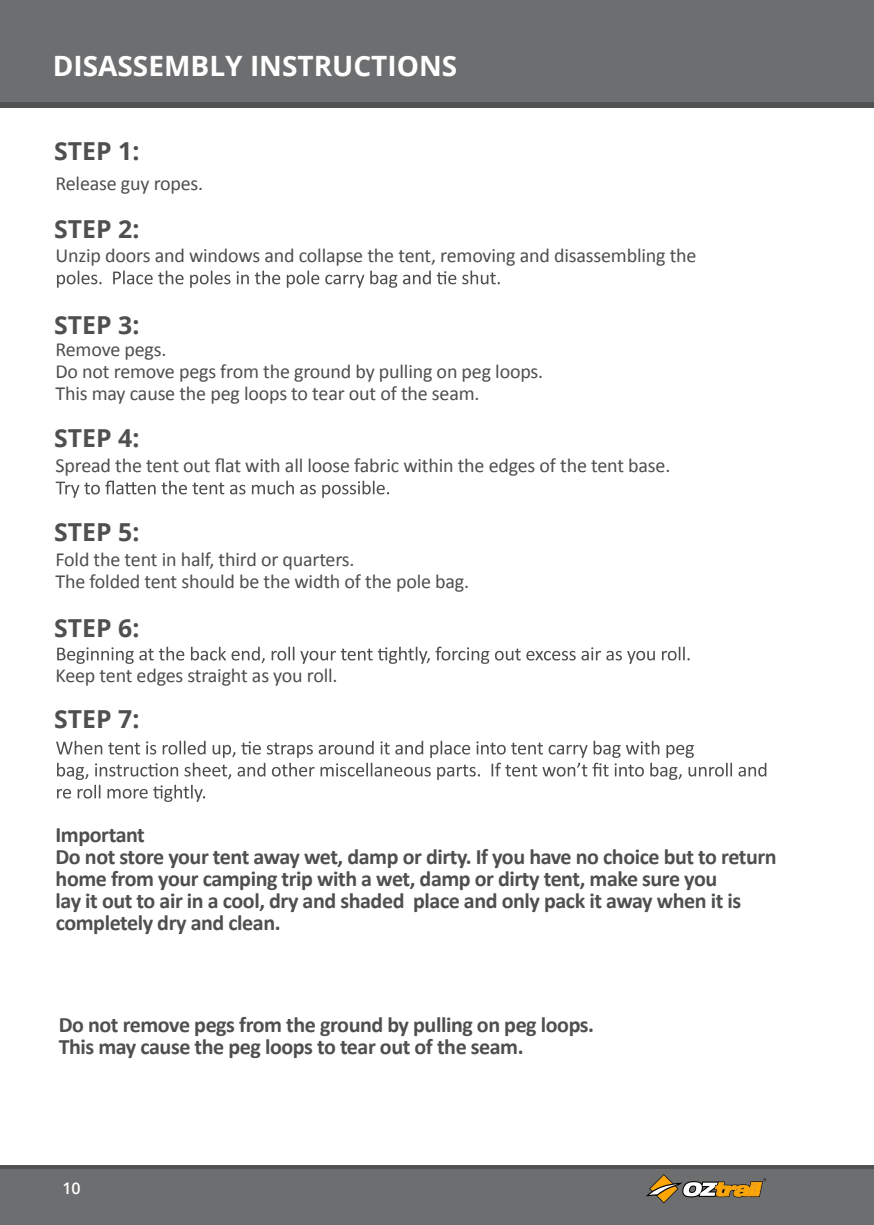
<style>
.page{position:relative;width:874px;height:1225px;background:#fff}
.page>*{position:absolute;margin:0;border:0;box-sizing:border-box;transform-origin:0 0}
.t1{font:700 28px "Open Sans";color:#fff}
.t2{font:700 24.8px "Open Sans";color:#4f4f51}
.t3{font:700 22px/22px "Calibri";letter-spacing:-.02em;color:#4e4f51}
.t4{font:20px/22px "Calibri";letter-spacing:-.01em;color:#4e4f51}
.t5{font:600 16px "Open Sans";color:#fff}
</style>
<div class="page">
<div style="left:0;top:1165px;width:873px;height:60px;background:#6d6e70"></div>
<hr style="left:0;top:1165px;width:873px;height:4px;background:#515153">
<div style="left:0;top:0;width:873px;height:108px;background:#6d6e70"></div>
<div style="left:0;top:102px;width:873px;height:6px;background:#515153"></div>
<svg style="left:646px;top:1174px;width:119px;height:29px"></svg>
<svg style="left:57px;top:270px;width:442px;height:18px"></svg>
<svg style="left:56px;top:480px;width:333px;height:18px"></svg>
<svg style="left:57px;top:646px;width:632px;height:18px"></svg>
<svg style="left:56px;top:740px;width:710px;height:62px"></svg>
<h1 class="t1" style="left:53px;top:46px;width:406px">DISASSEMBLY INSTRUCTIONS</h1>
<p class="t2" style="left:54px;top:133px;width:87px">STEP 1:</p>
<p class="t4" style="left:55px;top:173px;width:149px">Release guy ropes.</p>
<p class="t2" style="left:54px;top:211px;width:87px">STEP 2:</p>
<p class="t4" style="left:55px;top:245px;width:642px">Unzip doors and windows and collapse the tent, removing and disassembling the</p>
<p class="t2" style="left:54px;top:307px;width:87px">STEP 3:</p>
<p class="t4" style="left:55px;top:339px;width:489px">Remove pegs.<br>Do not remove pegs from the ground by pulling on peg loops.<br>This may cause the peg loops to tear out of the seam.</p>
<p class="t2" style="left:54px;top:420px;width:87px">STEP 4:</p>
<p class="t4" style="left:56px;top:455px;width:616px">Spread the tent out flat with all loose fabric within the edges of the tent base.</p>
<p class="t2" style="left:54px;top:514px;width:87px">STEP 5:</p>
<p class="t4" style="left:55px;top:549px;width:415px">Fold the tent in half, third or quarters.<br>The folded tent should be the width of the pole bag.</p>
<p class="t2" style="left:54px;top:610px;width:87px">STEP 6:</p>
<p class="t4" style="left:55px;top:665px;width:283px">Keep tent edges straight as you roll.</p>
<p class="t2" style="left:54px;top:701px;width:87px">STEP 7:</p>
<p class="t3" style="left:55px;top:824px;width:722px">Important<br>Do not store your tent away wet, damp or dirty. If you have no choice but to return home from your camping trip with a wet, damp or dirty tent, make sure you<br>lay it out to air in a cool, dry and shaded place and only pack it away when it is completely dry and clean.</p>
<p class="t3" style="left:59px;top:1013px;width:536px">Do not remove pegs from the ground by pulling on peg loops.<br>This may cause the peg loops to tear out of the seam.</p>
<p class="t5" style="left:62px;top:1177px;width:20px">10</p>
</div>
